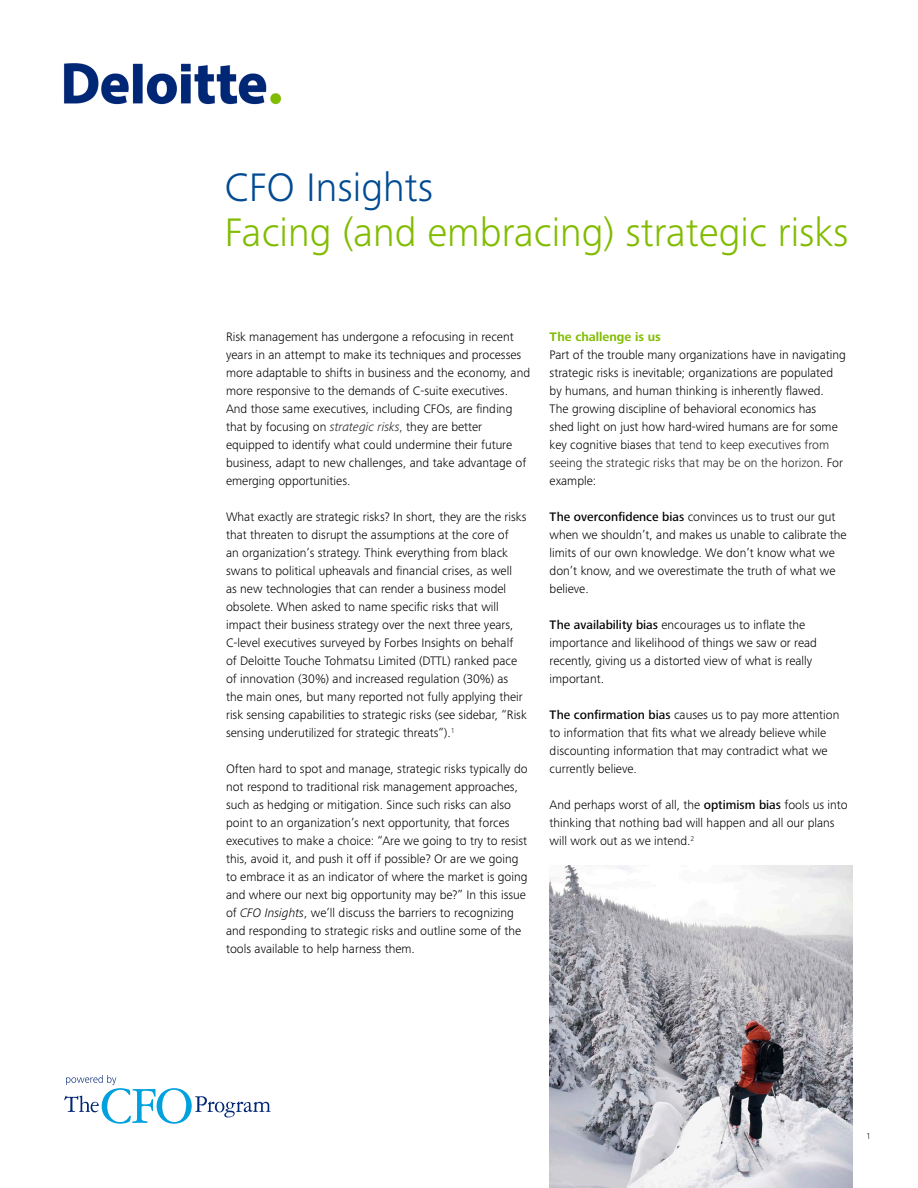
<style>
.page{position:relative;width:918px;height:1188px;background:#fff}
.page>*{position:absolute;margin:0;border:0;box-sizing:border-box;transform-origin:0 0}
.CI_head{font:300 41.25px "Frutiger Next Pro";color:#81bc00}
.CI_head-2{font:300 41.25px "Frutiger Next Pro";color:#014b92}
.t1{font:300 12.75px/18px "Frutiger Next Pro";color:#000}
.t2{font:700 12.75px "Frutiger Next Pro";color:#81bc00}
.t3{font:300 9px "Frutiger Next Pro";color:#231f20}
.s1{font-style:italic;color:#231f20}
.s2{color:#231f20}
.s3{font-style:italic}
.s4{font-weight:500}
</style>
<div class="page">
<svg style="left:64px;top:1075px;width:207px;height:49px"></svg>
<img style="left:63px;top:63px;width:219px;height:42px">
<img style="left:550px;top:866px;width:302px;height:322px">
<p class="CI_head-2" style="left:225px;top:163px;width:210px">CFO Insights</p>
<p class="CI_head" style="left:225px;top:208px;width:626px">Facing (and embracing) strategic risks</p>
<p class="t1" style="left:226px;top:328px;width:306px">Risk management has undergone a refocusing in recent years in an attempt to make its techniques and processes more adaptable to shifts in business and the economy, and more responsive to the demands of C-suite executives.<br>And those same executives, including CFOs, are finding that by focusing on <span class="s1">strategic risks</span><span class="s2">,</span> they are better equipped to identify what could undermine their future business, adapt to new challenges, and take advantage of emerging opportunities.</p>
<p class="t1" style="left:226px;top:508px;width:302px">What exactly are strategic risks? In short, they are the risks that threaten to disrupt the assumptions at the core of<br>an organization’s strategy. Think everything from black swans to political upheavals and financial crises, as well<br>as new technologies that can render a business model obsolete. When asked to name specific risks that will impact their business strategy over the next three years, C-level executives surveyed by Forbes Insights on behalf of Deloitte Touche Tohmatsu Limited (DTTL) ranked pace of innovation (30%) and increased regulation (30%) as the main ones, but many reported not fully applying their risk sensing capabilities to strategic risks (see sidebar, “Risk sensing underutilized for strategic threats”).<sup>1</sup></p>
<p class="t1" style="left:226px;top:760px;width:303px">Often hard to spot and manage, strategic risks typically do not respond to traditional risk management approaches, such as hedging or mitigation. Since such risks can also point to an organization’s next opportunity, that forces executives to make a choice: “Are we going to try to resist this, avoid it, and push it off if possible? Or are we going to embrace it as an indicator of where the market is going and where our next big opportunity may be?” In this issue of <span class="s3">CFO Insights</span>, we’ll discuss the barriers to recognizing and responding to strategic risks and outline some of the tools available to help harness them.</p>
<p class="t2" style="left:550px;top:329px;width:113px">The challenge is us</p>
<p class="t1" style="left:550px;top:346px;width:298px">Part of the trouble many organizations have in navigating strategic risks is inevitable; organizations are populated by humans, and human thinking is inherently flawed.<br>The growing discipline of behavioral economics has<br>shed light on just how hard-wired humans are for some key cognitive biases <span class="s2">that tend to keep executives from seeing the strategic risks that may be on the horizon</span>. For example:</p>
<p class="t1" style="left:550px;top:508px;width:299px"><span class="s4">The overconfidence bias</span> convinces us to trust our gut when we shouldn’t, and makes us unable to calibrate the limits of our own knowledge. We don’t know what we don’t know, and we overestimate the truth of what we believe.</p>
<p class="t1" style="left:550px;top:616px;width:269px"><span class="s4">The availability bias</span> encourages us to inflate the importance and likelihood of things we saw or read recently, giving us a distorted view of what is really important.</p>
<p class="t1" style="left:550px;top:706px;width:291px"><span class="s4">The confirmation bias</span> causes us to pay more attention to information that fits what we already believe while discounting information that may contradict what we currently believe.</p>
<p class="t1" style="left:550px;top:796px;width:300px">And perhaps worst of all, the <span class="s4">optimism bias</span> fools us into thinking that nothing bad will happen and all our plans will work out as we intend.<sup>2</sup></p>
<p class="t3" style="left:866px;top:1131px;width:6px">1</p>
</div>
